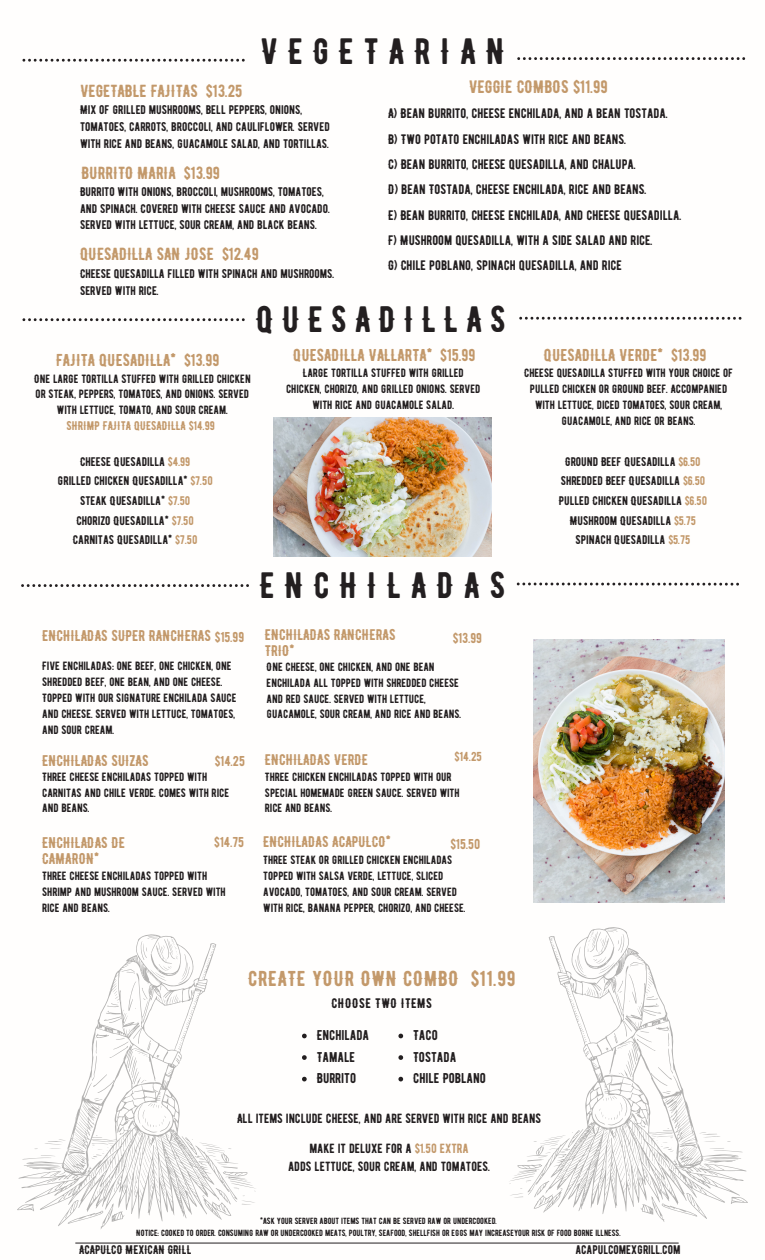
<style>
.page{position:relative;width:765px;height:1260px;background:#fff}
.page>*{position:absolute;margin:0;border:0;box-sizing:border-box;transform-origin:0 0}
.t1{font:36.75px "BERNIER Regular";letter-spacing:.275em;color:#231f20}
.t2{font:36.75px "BERNIER Regular";letter-spacing:.22em;color:#231f20}
.t3{font:21.5px "BERNIER Regular";letter-spacing:.03em;color:#c3996b}
.t4{font:18px "BERNIER Regular";color:#c3996b}
.t5{font:17.5px "BERNIER Regular";color:#c3996b}
.t6{font:17.12px "BERNIER Regular";color:#c3996b}
.t7{font:15.5px/16px "BERNIER Regular";color:#c3996b}
.t8{font:15.38px/15.9px "BERNIER Regular";color:#c3996b}
.t9{font:14.38px "BERNIER Regular";color:#c3996b}
.t10{font:14.25px "BERNIER Regular";color:#c3996b}
.t11{font:14.12px "BERNIER Regular";color:#231f20}
.t12{font:13.88px "BERNIER Regular";letter-spacing:.03em;color:#231f20}
.t13{font:13.75px "BERNIER Regular";color:#231f20}
.t14{font:13.25px "BERNIER Regular";color:#231f20}
.t15{font:13px "BERNIER Regular";color:#c3996b}
.t16{font:12.5px/16.9px "BERNIER Regular";color:#231f20}
.t17{font:12.5px "BERNIER Regular";color:#c3996b}
.t18{font:12px/16px "BERNIER Regular";color:#231f20}
.t19{font:11.88px/15.9px "BERNIER Regular";color:#231f20}
.t20{font:9px "BERNIER Regular";color:#231f20}
.s1{color:#c3996b}
.s2{font-size:14.38px}
</style>
<div class="page">
<hr style="left:76px;top:1243px;width:602px;height:1px;background:#231f20">
<svg style="left:22px;top:318px;width:223px;height:3px"></svg>
<svg style="left:519px;top:317px;width:222px;height:3px"></svg>
<svg style="left:17px;top:934px;width:239px;height:295px"></svg>
<svg style="left:509px;top:927px;width:239px;height:295px"></svg>
<svg style="left:398px;top:1034px;width:5px;height:4px"></svg>
<svg style="left:398px;top:1055px;width:5px;height:5px"></svg>
<svg style="left:398px;top:1077px;width:5px;height:4px"></svg>
<svg style="left:302px;top:1034px;width:5px;height:4px"></svg>
<svg style="left:302px;top:1055px;width:5px;height:5px"></svg>
<svg style="left:302px;top:1077px;width:5px;height:4px"></svg>
<svg style="left:22px;top:59px;width:223px;height:3px"></svg>
<svg style="left:517px;top:57px;width:228px;height:3px"></svg>
<svg style="left:21px;top:584px;width:228px;height:3px"></svg>
<svg style="left:517px;top:583px;width:222px;height:3px"></svg>
<img style="left:274px;top:417px;width:217px;height:140px">
<img style="left:533px;top:640px;width:191px;height:262px">
<p class="t1" style="left:260px;top:30px;width:246px">VEGETARIAN</p>
<p class="t4" style="left:469px;top:75px;width:140px">VEGGIE COMBOS $11.99</p>
<p class="t13" style="left:388px;top:105px;width:281px">A) BEAN BURRITO, CHEESE ENCHILADA, AND A BEAN TOSTADA.</p>
<p class="t13" style="left:388px;top:131px;width:240px">B) TWO POTATO ENCHILADAS WITH RICE AND BEANS.</p>
<p class="t13" style="left:388px;top:156px;width:249px">C) BEAN BURRITO, CHEESE QUESADILLA, AND CHALUPA.</p>
<p class="t13" style="left:388px;top:181px;width:260px">D) BEAN TOSTADA, CHEESE ENCHILADA, RICE AND BEANS.</p>
<p class="t13" style="left:388px;top:207px;width:295px">E) BEAN BURRITO, CHEESE ENCHILADA, AND CHEESE QUESADILLA.</p>
<p class="t13" style="left:388px;top:232px;width:266px">F) MUSHROOM QUESADILLA, WITH A SIDE SALAD AND RICE.</p>
<p class="t13" style="left:388px;top:257px;width:235px">G) CHILE POBLANO, SPINACH QUESADILLA, AND RICE</p>
<p class="t5" style="left:80px;top:81px;width:164px">VEGETABLE FAJITAS $13.25</p>
<p class="t16" style="left:80px;top:101px;width:251px">MIX OF GRILLED MUSHROOMS, BELL PEPPERS, ONIONS,<br>TOMATOES, CARROTS, BROCCOLI, AND CAULIFLOWER. SERVED<br>WITH RICE AND BEANS, GUACAMOLE SALAD, AND TORTILLAS.</p>
<p class="t5" style="left:82px;top:162px;width:140px">BURRITO MARIA $13.99</p>
<p class="t16" style="left:80px;top:183px;width:251px">BURRITO WITH ONIONS, BROCCOLI, MUSHROOMS, TOMATOES,<br>AND SPINACH. COVERED WITH CHEESE SAUCE AND AVOCADO.<br>SERVED WITH LETTUCE, SOUR CREAM, AND BLACK BEANS.</p>
<p class="t5" style="left:80px;top:244px;width:180px">QUESADILLA SAN JOSE $12.49</p>
<p class="t16" style="left:80px;top:265px;width:256px">CHEESE QUESADILLA FILLED WITH SPINACH AND MUSHROOMS.<br>SERVED WITH RICE.</p>
<p class="t2" style="left:256px;top:297px;width:251px">QUESADILLAS</p>
<p class="t6" style="left:56px;top:350px;width:165px">FAJITA QUESADILLA* $13.99</p>
<p class="t18" style="left:34px;top:370px;width:218px;text-align:center">ONE LARGE TORTILLA STUFFED WITH GRILLED CHICKEN<br>OR STEAK, PEPPERS, TOMATOES, AND ONIONS. SERVED<br>WITH LETTUCE, TOMATO, AND SOUR CREAM.</p>
<p class="t17" style="left:66px;top:418px;width:150px">SHRIMP FAJITA QUESADILLA $14.99</p>
<p class="t6" style="left:293px;top:344px;width:184px">QUESADILLA VALLARTA* $15.99</p>
<p class="t18" style="left:286px;top:365px;width:196px;text-align:center">LARGE TORTILLA STUFFED WITH GRILLED<br>CHICKEN, CHORIZO, AND GRILLED ONIONS. SERVED<br>WITH RICE AND GUACAMOLE SALAD.</p>
<p class="t16" style="left:80px;top:453px;width:112px">CHEESE QUESADILLA <span class="s1">$4.99</span></p>
<p class="t16" style="left:58px;top:472px;width:157px">GRILLED CHICKEN QUESADILLA* <span class="s1">$7.50</span></p>
<p class="t16" style="left:80px;top:492px;width:112px">STEAK QUESADILLA* <span class="s1">$7.50</span></p>
<p class="t16" style="left:76px;top:512px;width:119px">CHORIZO QUESADILLA* <span class="s1">$7.50</span></p>
<p class="t16" style="left:73px;top:531px;width:126px">CARNITAS QUESADILLA* <span class="s1">$7.50</span></p>
<p class="t1" style="left:260px;top:563px;width:247px">ENCHILADAS</p>
<p class="t7" style="left:42px;top:628px;width:204px">ENCHILADAS SUPER RANCHERAS <span class="s2">$15.99</span></p>
<p class="t18" style="left:42px;top:658px;width:196px">FIVE ENCHILADAS: ONE BEEF, ONE CHICKEN, ONE SHREDDED BEEF, ONE BEAN, AND ONE CHEESE.<br>TOPPED WITH OUR SIGNATURE ENCHILADA SAUCE AND CHEESE. SERVED WITH LETTUCE, TOMATOES, AND SOUR CREAM.</p>
<p class="t7" style="left:42px;top:753px;width:108px">ENCHILADAS SUIZAS</p>
<p class="t9" style="left:215px;top:753px;width:32px">$14.25</p>
<p class="t18" style="left:42px;top:768px;width:188px">THREE CHEESE ENCHILADAS TOPPED WITH<br>CARNITAS AND CHILE VERDE. COMES WITH RICE<br>AND BEANS.</p>
<p class="t7" style="left:42px;top:834px;width:84px">ENCHILADAS DE<br>CAMARON*</p>
<p class="t9" style="left:214px;top:833px;width:31px">$14.75</p>
<p class="t18" style="left:42px;top:868px;width:185px">THREE CHEESE ENCHILADAS TOPPED WITH<br>SHRIMP AND MUSHROOM SAUCE. SERVED WITH<br>RICE AND BEANS.</p>
<p class="t8" style="left:265px;top:627px;width:132px">ENCHILADAS RANCHERAS<br>TRIO*</p>
<p class="t10" style="left:453px;top:629px;width:31px">$13.99</p>
<p class="t19" style="left:267px;top:659px;width:196px">ONE CHEESE, ONE CHICKEN, AND ONE BEAN ENCHILADA ALL TOPPED WITH SHREDDED CHEESE AND RED SAUCE. SERVED WITH LETTUCE, GUACAMOLE, SOUR CREAM, AND RICE AND BEANS.</p>
<p class="t8" style="left:265px;top:751px;width:105px">ENCHILADAS VERDE</p>
<p class="t15" style="left:454px;top:749px;width:29px">$14.25</p>
<p class="t19" style="left:265px;top:769px;width:196px">THREE CHICKEN ENCHILADAS TOPPED WITH OUR<br>SPECIAL HOMEMADE GREEN SAUCE. SERVED WITH<br>RICE AND BEANS.</p>
<p class="t8" style="left:263px;top:833px;width:129px">ENCHILADAS ACAPULCO*</p>
<p class="t10" style="left:451px;top:836px;width:31px">$15.50</p>
<p class="t19" style="left:263px;top:852px;width:204px">THREE STEAK OR GRILLED CHICKEN ENCHILADAS TOPPED WITH SALSA VERDE, LETTUCE, SLICED AVOCADO, TOMATOES, AND SOUR CREAM. SERVED WITH RICE, BANANA PEPPER, CHORIZO, AND CHEESE.</p>
<p class="t6" style="left:544px;top:344px;width:164px">QUESADILLA VERDE* $13.99</p>
<p class="t18" style="left:524px;top:365px;width:210px;text-align:center">CHEESE QUESADILLA STUFFED WITH YOUR CHOICE OF PULLED CHICKEN OR GROUND BEEF. ACCOMPANIED WITH LETTUCE, DICED TOMATOES, SOUR CREAM, GUACAMOLE, AND RICE OR BEANS.</p>
<p class="t16" style="left:565px;top:453px;width:137px">GROUND BEEF QUESADILLA <span class="s1">$6.50</span></p>
<p class="t16" style="left:561px;top:472px;width:146px">SHREDDED BEEF QUESADILLA <span class="s1">$6.50</span></p>
<p class="t16" style="left:559px;top:492px;width:150px">PULLED CHICKEN QUESADILLA <span class="s1">$6.50</span></p>
<p class="t16" style="left:570px;top:512px;width:128px">MUSHROOM QUESADILLA <span class="s1">$5.75</span></p>
<p class="t16" style="left:576px;top:531px;width:116px">SPINACH QUESADILLA <span class="s1">$5.75</span></p>
<p class="t3" style="left:248px;top:966px;width:269px">CREATE YOUR OWN COMBO $11.99</p>
<p class="t12" style="left:332px;top:995px;width:102px">CHOOSE TWO ITEMS</p>
<p class="t11" style="left:413px;top:1027px;width:26px">TACO</p>
<p class="t11" style="left:413px;top:1048px;width:45px">TOSTADA</p>
<p class="t11" style="left:413px;top:1070px;width:74px">CHILE POBLANO</p>
<p class="t11" style="left:317px;top:1027px;width:54px">ENCHILADA</p>
<p class="t11" style="left:317px;top:1048px;width:40px">TAMALE</p>
<p class="t11" style="left:317px;top:1070px;width:41px">BURRITO</p>
<p class="t14" style="left:237px;top:1110px;width:306px">ALL ITEMS INCLUDE CHEESE, AND ARE SERVED WITH RICE AND BEANS</p>
<p class="t14" style="left:309px;top:1141px;width:161px">MAKE IT DELUXE FOR A <span class="s1">$1.50 EXTRA</span></p>
<p class="t14" style="left:288px;top:1159px;width:203px">ADDS LETTUCE, SOUR CREAM, AND TOMATOES.</p>
<p class="t20" style="left:260px;top:1216px;width:238px">*ASK YOUR SERVER ABOUT ITEMS THAT CAN BE SERVED RAW OR UNDERCOOKED.</p>
<p class="t20" style="left:136px;top:1228px;width:486px">NOTICE: COOKED TO ORDER. CONSUMING RAW OR UNDERCOOKED MEATS, POULTRY, SEAFOOD, SHELLFISH OR EGGS MAY INCREASEYOUR RISK OF FOOD BORNE ILLNESS.</p>
<p class="t16" style="left:79px;top:1241px;width:114px">ACAPULCO MEXICAN GRILL</p>
<p class="t16" style="left:575px;top:1242px;width:106px">ACAPULCOMEXGRILL.COM</p>
</div>
